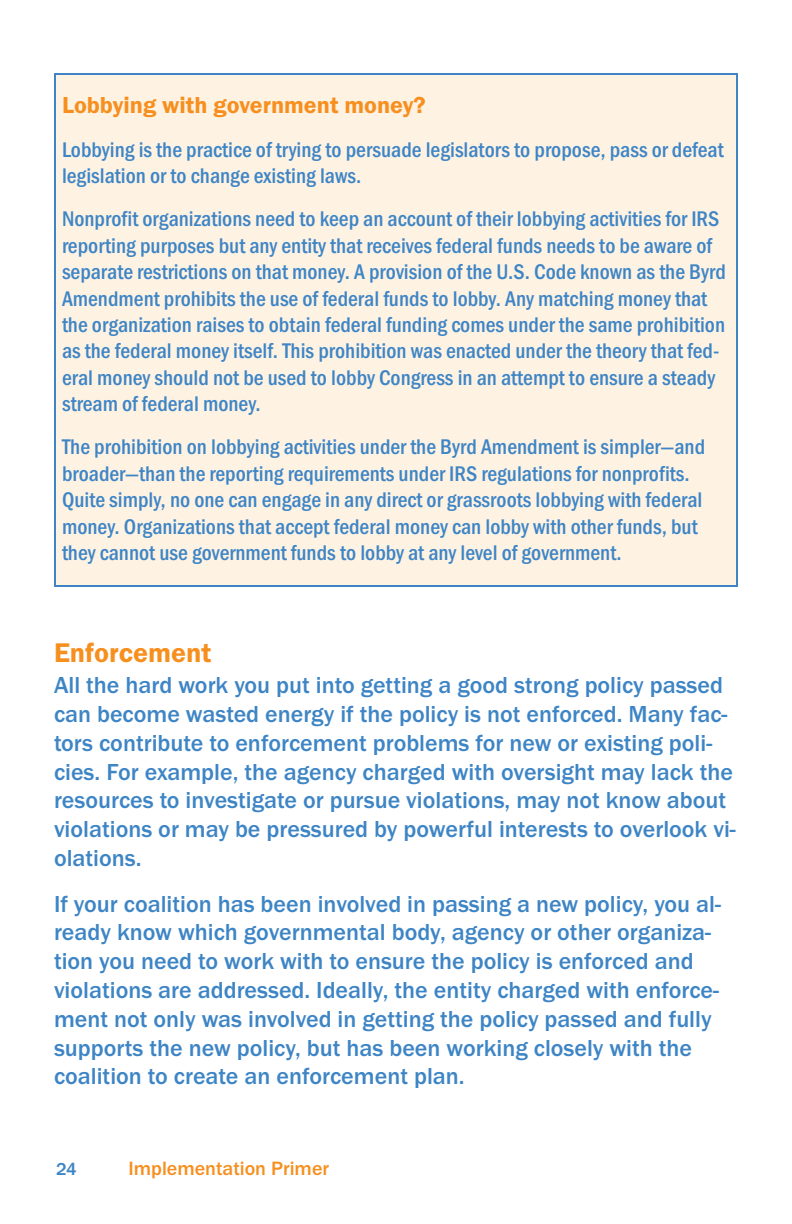
<style>
.page{position:relative;width:792px;height:1224px;background:#fff}
.page>*{position:absolute;margin:0;border:0;box-sizing:border-box;transform-origin:0 0}
.t1{font:600 28px "Franklin Gothic";color:#f68f1e}
.t2{font:500 24px/28.8px "Franklin Gothic";color:#3e85c5}
.t3{font:600 24px "Franklin Gothic";color:#f68f1e}
.t4{font:500 condensed 22px/26.4px "Franklin Gothic";color:#3e85c5}
.t5{font:500 20px "Franklin Gothic";color:#f68f1e}
.t6{font:500 18px "Franklin Gothic";color:#3e85c5}
</style>
<div class="page">
<div style="left:56px;top:75px;width:680px;height:510px;background:#fef2e3"></div>
<div style="left:54px;top:73px;width:684px;height:514px;border:2px solid #3e85c5"></div>
<p class="t3" style="left:62px;top:96px;width:365px">Lobbying with government money?</p>
<p class="t4" style="left:62px;top:138px;width:663px">Lobbying is the practice of trying to persuade legislators to propose, pass or defeat legislation or to change existing laws.</p>
<p class="t4" style="left:62px;top:208px;width:666px">Nonprofit organizations need to keep an account of their lobbying activities for IRS reporting purposes but any entity that receives federal funds needs to be aware of separate restrictions on that money. A provision of the U.S. Code known as the Byrd Amendment prohibits the use of federal funds to lobby. Any matching money that the organization raises to obtain federal funding comes under the same prohibition as the federal money itself. This prohibition was enacted under the theory that fed&shy;eral money should not be used to lobby Congress in an attempt to ensure a steady stream of federal money.</p>
<p class="t4" style="left:62px;top:436px;width:645px">The prohibition on lobbying activities under the Byrd Amendment is simpler—and broader—than the reporting requirements under IRS regulations for nonprofits.<br>Quite simply, no one can engage in any direct or grassroots lobbying with federal money. Organizations that accept federal money can lobby with other funds, but they cannot use government funds to lobby at any level of government.</p>
<p class="t1" style="left:54px;top:643px;width:159px">Enforcement</p>
<p class="t2" style="left:54px;top:673px;width:683px">All the hard work you put into getting a good strong policy passed can become wasted energy if the policy is not enforced. Many fac&shy;tors contribute to enforcement problems for new or existing poli&shy;cies. For example, the agency charged with oversight may lack the resources to investigate or pursue violations, may not know about violations or may be pressured by powerful interests to overlook vi&shy;olations.</p>
<p class="t2" style="left:54px;top:891px;width:668px">If your coalition has been involved in passing a new policy, you al&shy;ready know which governmental body, agency or other organiza&shy;tion you need to work with to ensure the policy is enforced and violations are addressed. Ideally, the entity charged with enforce&shy;ment not only was involved in getting the policy passed and fully supports the new policy, but has been working closely with the coalition to create an enforcement plan.</p>
<p class="t6" style="left:56px;top:1162px;width:22px">24</p>
<p class="t5" style="left:128px;top:1161px;width:202px">Implementation Primer</p>
</div>
